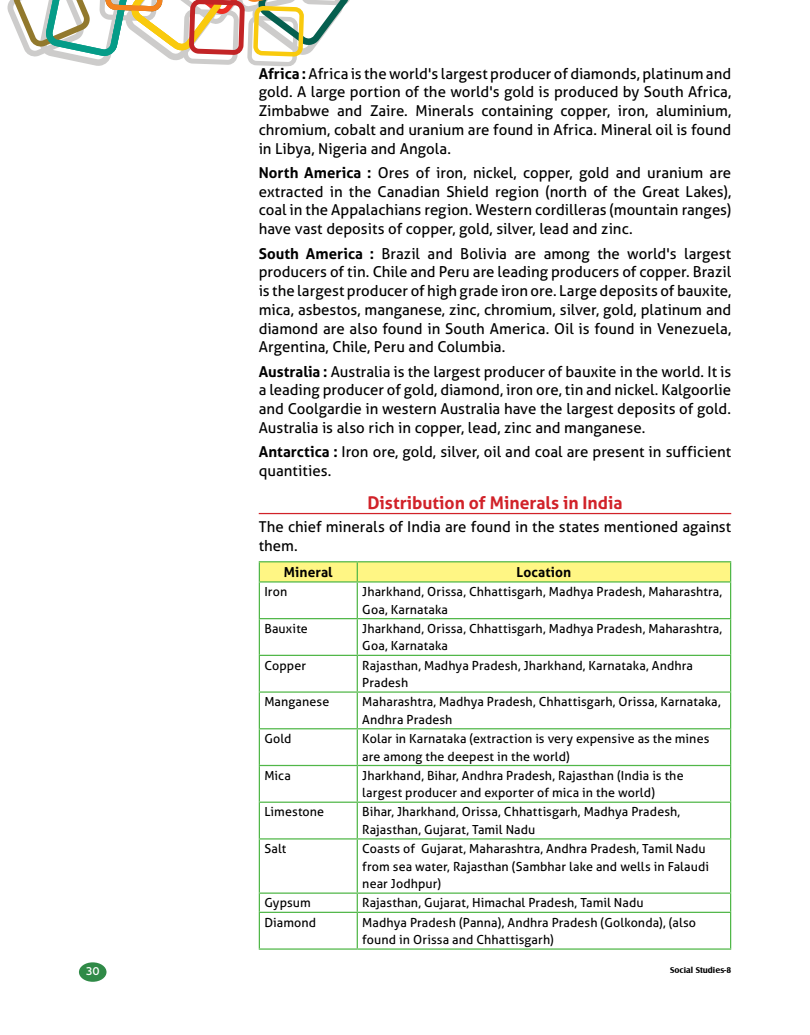
<style>
.page{position:relative;width:810px;height:1035px;background:#fff}
.page>*{position:absolute;margin:0;border:0;box-sizing:border-box;transform-origin:0 0}
.t1{font:700 17.5px "Aller";color:#d12229}
.t2{font:15px/18.8px "Aller";color:#000;text-align:justify}
.t3{font:700 13.75px "Aller";letter-spacing:.005em;color:#000}
.t4{font:12.5px/17.5px "Aller";letter-spacing:.01em;color:#000}
.t5{font:600 11.25px "Neris";color:#fff}
.t6{font:700 8.75px "Castle T";color:#000}
.s1{font-weight:700}
</style>
<div class="page">
<svg style="left:7px;top:0;width:343px;height:66px"></svg>
<div style="left:79px;top:962px;width:28px;height:20px;background:#2f8a47;border-radius:50%"></div>
<hr style="left:259px;top:513px;width:472px;height:1px;background:#d12229">
<hr style="left:259px;top:561px;width:98px;height:1px;background:#50b748">
<hr style="left:357px;top:561px;width:374px;height:1px;background:#50b748">
<div style="left:259px;top:562px;width:472px;height:19px;background:#fff684"></div>
<hr style="left:259px;top:581px;width:98px;height:2px;background:#50b748">
<hr style="left:259px;top:583px;width:1px;height:35px;background:#50b748">
<hr style="left:357px;top:581px;width:374px;height:2px;background:#50b748">
<hr style="left:357px;top:583px;width:1px;height:35px;background:#50b748">
<hr style="left:730px;top:583px;width:1px;height:35px;background:#50b748">
<hr style="left:259px;top:618px;width:98px;height:1px;background:#50b748">
<hr style="left:259px;top:619px;width:1px;height:36px;background:#50b748">
<hr style="left:357px;top:618px;width:374px;height:1px;background:#50b748">
<hr style="left:357px;top:619px;width:1px;height:36px;background:#50b748">
<hr style="left:730px;top:619px;width:1px;height:36px;background:#50b748">
<hr style="left:259px;top:655px;width:98px;height:1px;background:#50b748">
<hr style="left:259px;top:656px;width:1px;height:35px;background:#50b748">
<hr style="left:357px;top:655px;width:374px;height:1px;background:#50b748">
<hr style="left:357px;top:656px;width:1px;height:35px;background:#50b748">
<hr style="left:730px;top:656px;width:1px;height:35px;background:#50b748">
<hr style="left:259px;top:691px;width:98px;height:2px;background:#50b748">
<hr style="left:259px;top:693px;width:1px;height:35px;background:#50b748">
<hr style="left:357px;top:691px;width:374px;height:2px;background:#50b748">
<hr style="left:357px;top:693px;width:1px;height:35px;background:#50b748">
<hr style="left:730px;top:693px;width:1px;height:35px;background:#50b748">
<hr style="left:259px;top:728px;width:98px;height:1px;background:#50b748">
<hr style="left:259px;top:729px;width:1px;height:36px;background:#50b748">
<hr style="left:357px;top:728px;width:374px;height:1px;background:#50b748">
<hr style="left:357px;top:729px;width:1px;height:36px;background:#50b748">
<hr style="left:730px;top:729px;width:1px;height:36px;background:#50b748">
<hr style="left:259px;top:765px;width:98px;height:1px;background:#50b748">
<hr style="left:259px;top:766px;width:1px;height:36px;background:#50b748">
<hr style="left:357px;top:765px;width:374px;height:1px;background:#50b748">
<hr style="left:357px;top:766px;width:1px;height:36px;background:#50b748">
<hr style="left:730px;top:766px;width:1px;height:36px;background:#50b748">
<hr style="left:259px;top:802px;width:98px;height:1px;background:#50b748">
<hr style="left:259px;top:803px;width:1px;height:35px;background:#50b748">
<hr style="left:357px;top:802px;width:374px;height:1px;background:#50b748">
<hr style="left:357px;top:803px;width:1px;height:35px;background:#50b748">
<hr style="left:730px;top:803px;width:1px;height:35px;background:#50b748">
<hr style="left:259px;top:838px;width:98px;height:2px;background:#50b748">
<hr style="left:259px;top:840px;width:1px;height:53px;background:#50b748">
<hr style="left:357px;top:838px;width:374px;height:2px;background:#50b748">
<hr style="left:357px;top:840px;width:1px;height:53px;background:#50b748">
<hr style="left:730px;top:840px;width:1px;height:53px;background:#50b748">
<hr style="left:259px;top:893px;width:98px;height:1px;background:#50b748">
<svg style="left:259px;top:894px;width:1px;height:18px"></svg>
<hr style="left:357px;top:893px;width:374px;height:1px;background:#50b748">
<svg style="left:357px;top:894px;width:1px;height:18px"></svg>
<svg style="left:730px;top:894px;width:1px;height:18px"></svg>
<hr style="left:259px;top:912px;width:98px;height:1px;background:#50b748">
<hr style="left:259px;top:913px;width:1px;height:35px;background:#50b748">
<hr style="left:357px;top:912px;width:374px;height:1px;background:#50b748">
<hr style="left:357px;top:913px;width:1px;height:35px;background:#50b748">
<hr style="left:730px;top:913px;width:1px;height:35px;background:#50b748">
<hr style="left:259px;top:948px;width:98px;height:2px;background:#50b748">
<hr style="left:357px;top:948px;width:374px;height:2px;background:#50b748">
<p class="t2" style="left:259px;top:64px;width:474px"><span class="s1">Africa :</span> Africa is the world's largest producer of diamonds, platinum and gold. A large portion of the world's gold is produced by South Africa, Zimbabwe and Zaire. Minerals containing copper, iron, aluminium, chromium, cobalt and uranium are found in Africa. Mineral oil is found in Libya, Nigeria and Angola.</p>
<p class="t2" style="left:259px;top:163px;width:474px"><span class="s1">North America :</span> Ores of iron, nickel, copper, gold and uranium are extracted in the Canadian Shield region (north of the Great Lakes), coal in the Appalachians region. Western cordilleras (mountain ranges) have vast deposits of copper, gold, silver, lead and zinc.</p>
<p class="t2" style="left:259px;top:244px;width:474px"><span class="s1">South America :</span> Brazil and Bolivia are among the world's largest producers of tin. Chile and Peru are leading producers of copper. Brazil is the largest producer of high grade iron ore. Large deposits of bauxite, mica, asbestos, manganese, zinc, chromium, silver, gold, platinum and diamond are also found in South America. Oil is found in Venezuela, Argentina, Chile, Peru and Columbia.</p>
<p class="t2" style="left:259px;top:362px;width:474px"><span class="s1">Australia :</span> Australia is the largest producer of bauxite in the world. It is a leading producer of gold, diamond, iron ore, tin and nickel. Kalgoorlie and Coolgardie in western Australia have the largest deposits of gold.<br>Australia is also rich in copper, lead, zinc and manganese.</p>
<p class="t2" style="left:259px;top:443px;width:474px"><span class="s1">Antarctica :</span> Iron ore, gold, silver, oil and coal are present in sufficient quantities.</p>
<p class="t1" style="left:367px;top:492px;width:257px">Distribution of Minerals in India</p>
<p class="t2" style="left:259px;top:517px;width:474px">The chief minerals of India are found in the states mentioned against them.</p>
<p class="t3" style="left:284px;top:564px;width:50px">Mineral</p>
<p class="t3" style="left:517px;top:564px;width:56px">Location</p>
<p class="t4" style="left:264px;top:583px;width:24px">Iron</p>
<p class="t4" style="left:362px;top:583px;width:362px">Jharkhand, Orissa, Chhattisgarh, Madhya Pradesh, Maharashtra,<br>Goa, Karnataka</p>
<p class="t4" style="left:264px;top:620px;width:45px">Bauxite</p>
<p class="t4" style="left:362px;top:620px;width:362px">Jharkhand, Orissa, Chhattisgarh, Madhya Pradesh, Maharashtra,<br>Goa, Karnataka</p>
<p class="t4" style="left:264px;top:656px;width:43px">Copper</p>
<p class="t4" style="left:362px;top:656px;width:332px">Rajasthan, Madhya Pradesh, Jharkhand, Karnataka, Andhra<br>Pradesh</p>
<p class="t4" style="left:264px;top:693px;width:66px">Manganese</p>
<p class="t4" style="left:362px;top:693px;width:360px">Maharashtra, Madhya Pradesh, Chhattisgarh, Orissa, Karnataka,<br>Andhra Pradesh</p>
<p class="t4" style="left:264px;top:730px;width:29px">Gold</p>
<p class="t4" style="left:362px;top:730px;width:349px">Kolar in Karnataka (extraction is very expensive as the mines are among the deepest in the world)</p>
<p class="t4" style="left:264px;top:767px;width:28px">Mica</p>
<p class="t4" style="left:362px;top:767px;width:323px">Jharkhand, Bihar, Andhra Pradesh, Rajasthan (India is the largest producer and exporter of mica in the world)</p>
<p class="t4" style="left:264px;top:803px;width:61px">Limestone</p>
<p class="t4" style="left:362px;top:803px;width:319px">Bihar, Jharkhand, Orissa, Chhattisgarh, Madhya Pradesh,<br>Rajasthan, Gujarat, Tamil Nadu</p>
<p class="t4" style="left:264px;top:840px;width:23px">Salt</p>
<p class="t4" style="left:362px;top:840px;width:348px">Coasts of Gujarat, Maharashtra, Andhra Pradesh, Tamil Nadu from sea water, Rajasthan (Sambhar lake and wells in Falaudi near Jodhpur)</p>
<p class="t4" style="left:264px;top:894px;width:48px">Gypsum</p>
<p class="t4" style="left:362px;top:894px;width:283px">Rajasthan, Gujarat, Himachal Pradesh, Tamil Nadu</p>
<p class="t4" style="left:264px;top:913px;width:53px">Diamond</p>
<p class="t4" style="left:362px;top:913px;width:335px">Madhya Pradesh (Panna), Andhra Pradesh (Golkonda), (also found in Orissa and Chhattisgarh)</p>
<p class="t5" style="left:86px;top:964px;width:15px">30</p>
<p class="t6" style="left:670px;top:965px;width:63px">Social Studies-8</p>
</div>
